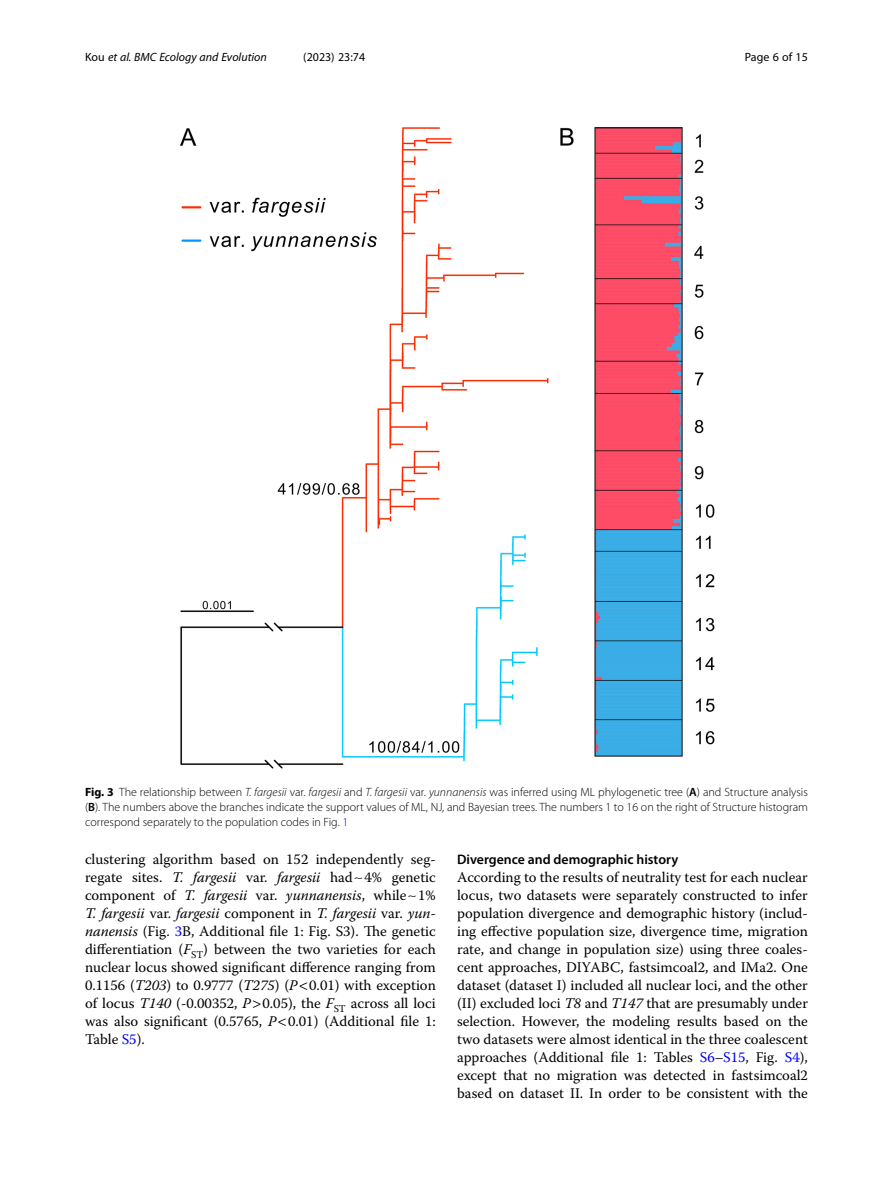
<style>
.page{position:relative;width:893px;height:1191px;background:#fff}
.page>*{position:absolute;margin:0;border:0;box-sizing:border-box;transform-origin:0 0}
.Body_Text{font:14.7px/18px "Warnock Pro";color:#000;text-align:justify}
.Body_Text_Indent{font:14.7px/18px "Warnock Pro";color:#000;text-align:justify}
.Head_2{font:600 13.8px "Myriad Pro";color:#000}
.Figure_Caption{font:300 12px/15px "Myriad Pro";color:#000;text-align:justify}
.t1{font:italic 12px "Myriad Pro";color:#000}
.t2{font:12px "Myriad Pro";color:#000}
.s1{font-style:normal}
.s2{font-weight:700}
.s3{font-style:italic}
.s4{font-weight:600}
.s5{color:#00f}
</style>
<div class="page">
<img style="left:180px;top:127px;width:534px;height:642px">
<p class="t1" style="left:85px;top:50px;width:183px"><span class="s1">Kou</span> et al. BMC Ecology and Evolution</p>
<p class="t2" style="left:303px;top:50px;width:63px">(2023) 23:74</p>
<p class="t2" style="left:745px;top:50px;width:65px">Page 6 of 15</p>
<p class="Figure_Caption" style="left:85px;top:784px;width:724px"><span class="s2">Fig. 3</span> The relationship between <span class="s3">T. fargesii</span> var. <span class="s3">fargesii</span> and <span class="s3">T. fargesii</span> var. <span class="s3">yunnanensis</span> was inferred using ML phylogenetic tree (<span class="s4">A</span>) and Structure analysis (<span class="s4">B</span>). The numbers above the branches indicate the support values of ML, NJ, and Bayesian trees. The numbers 1 to 16 on the right of Structure histogram correspond separately to the population codes in Fig. <span class="s5">1</span></p>
<p class="Body_Text_Indent" style="left:85px;top:850px;width:352px">clustering algorithm based on 152 independently seg&shy;regate sites. <span class="s3">T. fargesii</span> var. <span class="s3">fargesii</span> had 4% genetic component of <span class="s3">T. fargesii</span> var. <span class="s3">yunnanensis</span>, while 1% <span class="s3">T. fargesii</span> var. <span class="s3">fargesii</span> component in <span class="s3">T. fargesii</span> var. <span class="s3">yun&shy;nanensis</span> (Fig. <span class="s5">3</span>B, Additional file 1: Fig. S3). The genetic differentiation (<span class="s3">F</span><sub>ST</sub>) between the two varieties for each nuclear locus showed significant difference ranging from 0.1156 (<span class="s3">T203</span>) to 0.9777 (<span class="s3">T275</span>) (<span class="s3">P</span> 0.01) with exception of locus <span class="s3">T140</span> (-0.00352, <span class="s3">P</span> 0.05), the <span class="s3">F</span><sub>ST</sub> across all loci was also significant (0.5765, <span class="s3">P</span> 0.01) (Additional file 1:<br>Table <span class="s5">S5</span>).</p>
<p class="Head_2" style="left:457px;top:851px;width:223px">Divergence and demographic history</p>
<p class="Body_Text" style="left:457px;top:868px;width:352px">According to the results of neutrality test for each nuclear locus, two datasets were separately constructed to infer population divergence and demographic history (includ&shy;ing effective population size, divergence time, migration rate, and change in population size) using three coales&shy;cent approaches, DIYABC, fastsimcoal2, and IMa2. One dataset (dataset I) included all nuclear loci, and the other (II) excluded loci <span class="s3">T8</span> and <span class="s3">T147</span> that are presumably under selection. However, the modeling results based on the two datasets were almost identical in the three coalescent approaches (Additional file 1: Tables <span class="s5">S6</span>–<span class="s5">S15</span>, Fig. <span class="s5">S4</span>), except that no migration was detected in fastsimcoal2 based on dataset II. In order to be consistent with the</p>
</div>
